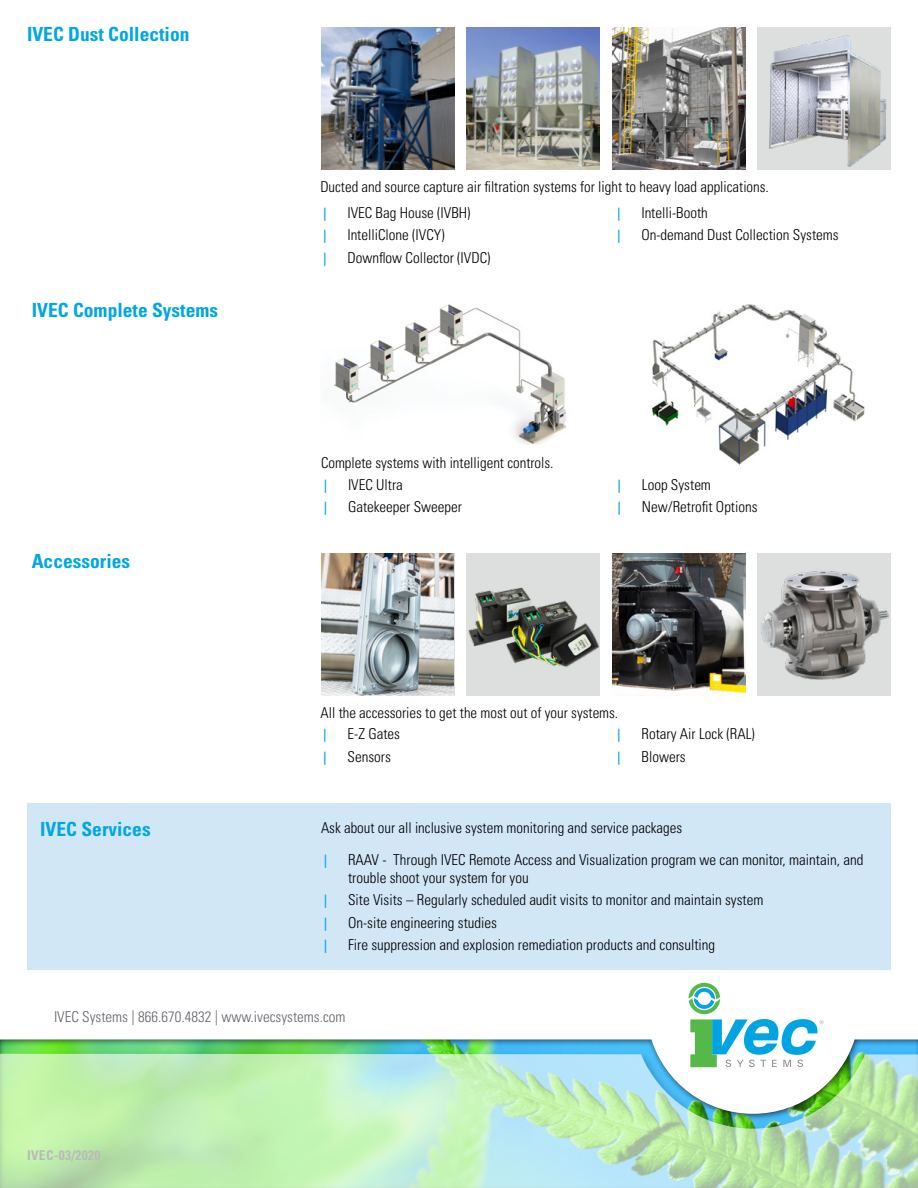
<style>
.page{position:relative;width:918px;height:1188px;background:#fff}
.page>*{position:absolute;margin:0;border:0;box-sizing:border-box;transform-origin:0 0}
.t1{font:700 condensed 19.5px "Univers LT Pro";color:#00a7e1}
.t2{font:300 condensed 15px/22.5px "Univers LT Pro";color:#000}
.t3{font:300 condensed 15px "Univers LT Pro";color:#63656b}
.t4{font:700 condensed 13.5px "Univers LT Std";letter-spacing:.025em;color:#bbbaba}
.s1{font-family:"Andale Mono";font-weight:400;font-stretch:normal;color:#00a7e1}
</style>
<div class="page">
<div style="left:0;top:1030px;width:918px;height:158px;background:#000;opacity:.75"></div>
<div style="left:0;top:1049px;width:918px;height:139px;background:#000;opacity:.45"></div>
<svg style="left:0;top:1054px;width:918px;height:134px;background:#beeabf"></svg>
<svg style="left:688px;top:983px;width:136px;height:84px"></svg>
<img style="left:334px;top:304px;width:233px;height:141px">
<img style="left:651px;top:304px;width:214px;height:161px">
<div style="left:27px;top:803px;width:864px;height:167px;background:#d2e7f6"></div>
<div style="left:758px;top:27px;width:133px;height:142px;background:#dddede"></div>
<img style="left:769px;top:35px;width:118px;height:132px">
<img style="left:467px;top:27px;width:133px;height:142px">
<img style="left:612px;top:27px;width:133px;height:142px">
<img style="left:321px;top:27px;width:133px;height:142px">
<img style="left:612px;top:553px;width:133px;height:143px">
<div style="left:758px;top:553px;width:133px;height:143px;background:#dddede"></div>
<img style="left:761px;top:571px;width:128px;height:109px">
<img style="left:467px;top:553px;width:133px;height:143px">
<img style="left:321px;top:553px;width:133px;height:143px">
<h1 class="t1" style="left:27px;top:22px;width:164px">IVEC Dust Collection</h1>
<h1 class="t1" style="left:32px;top:298px;width:188px">IVEC Complete Systems</h1>
<h1 class="t1" style="left:32px;top:549px;width:100px">Accessories</h1>
<p class="t2" style="left:320px;top:173px;width:450px;line-height:25.8px">Ducted and source capture air filtration systems for light to heavy load applications. <span class="s1">|</span> IVEC Bag House (IVBH)</p>
<p class="t2" style="left:320px;top:223px;width:172px"><span class="s1">|</span> IntelliClone (IVCY)<br><span class="s1">|</span> Downflow Collector (IVDC)</p>
<p class="t2" style="left:614px;top:200px;width:226px"><span class="s1">|</span> Intelli-Booth<br><span class="s1">|</span> On-demand Dust Collection Systems</p>
<p class="t2" style="left:321px;top:451px;width:234px;line-height:21.9px">Complete systems with intelligent controls. <span class="s1">|</span> IVEC Ultra<br><span class="s1">|</span> Gatekeeper Sweeper</p>
<p class="t2" style="left:615px;top:472px;width:144px"><span class="s1">|</span> Loop System<br><span class="s1">|</span> New/Retrofit Options</p>
<p class="t2" style="left:321px;top:701px;width:299px;line-height:21.9px">All the accessories to get the most out of your systems. <span class="s1">|</span> E-Z Gates<br><span class="s1">|</span> Sensors</p>
<p class="t2" style="left:615px;top:722px;width:142px"><span class="s1">|</span> Rotary Air Lock (RAL) <span class="s1">|</span> Blowers</p>
<h1 class="t1" style="left:40px;top:817px;width:112px">IVEC Services</h1>
<p class="t2" style="left:321px;top:811px;width:544px;line-height:31.5px">Ask about our all inclusive system monitoring and service packages<br><span class="s1">|</span> RAAV - Through IVEC Remote Access and Visualization program we can monitor, maintain, and</p>
<p class="t2" style="left:321px;top:865px;width:444px;text-indent:27px">trouble shoot your system for you<br><span class="s1">|</span> Site Visits – Regularly scheduled audit visits to monitor and maintain system <span class="s1">|</span> On-site engineering studies<br><span class="s1">|</span> Fire suppression and explosion remediation products and consulting</p>
<p class="t3" style="left:54px;top:1007px;width:293px">IVEC Systems | 866.670.4832 | www.ivecsystems.com</p>
<p class="t4" style="left:27px;top:1147px;width:75px">IVEC-03/2020</p>
</div>
